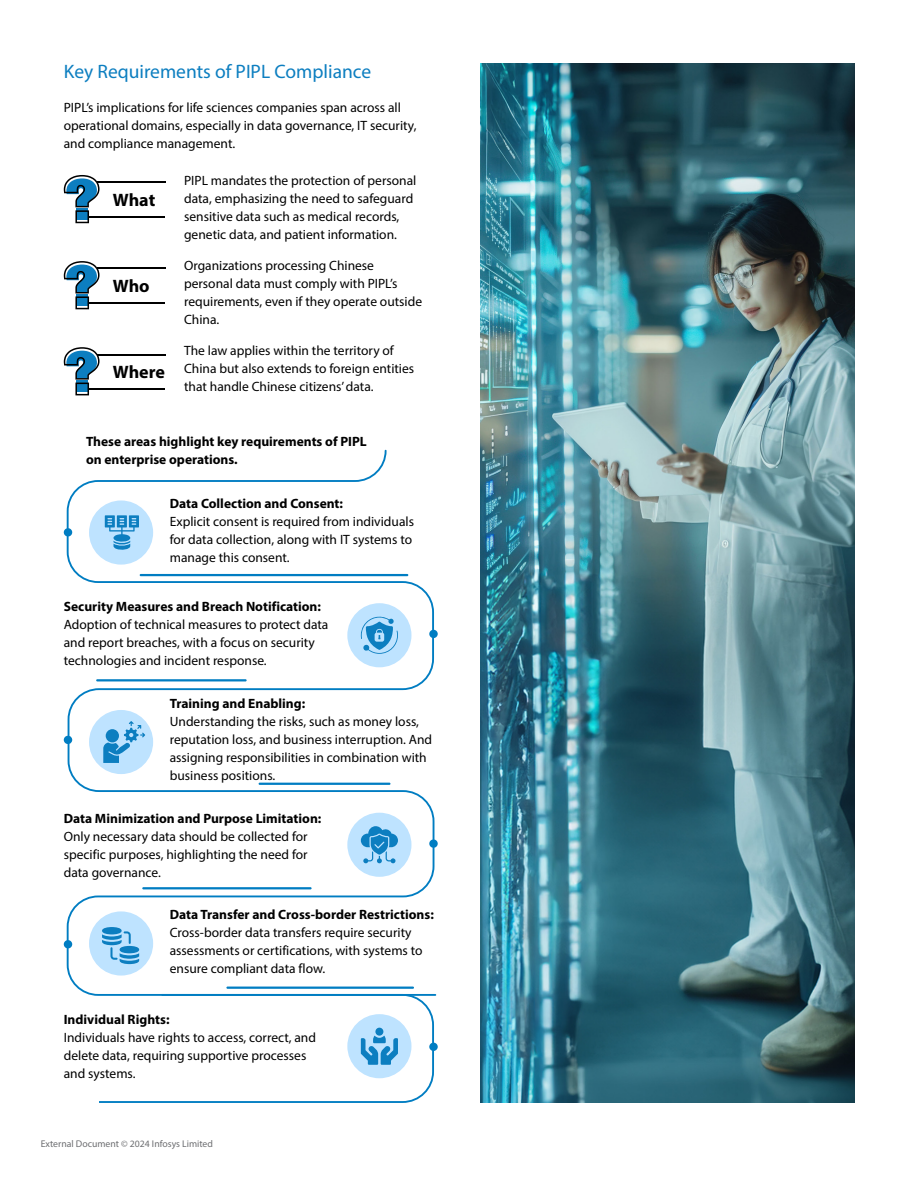
<style>
.page{position:relative;width:918px;height:1188px;background:#fff}
.page>*{position:absolute;margin:0;border:0;box-sizing:border-box;transform-origin:0 0}
.t1{font:19.5px "Myriad Pro";color:#0c7ec0}
.t2{font:700 18px "Myriad Pro";letter-spacing:-.01em;color:#000}
.t3{font:13.5px/18px "Myriad Pro";color:#000}
.t4{font:700 13.5px/18px "Myriad Pro";color:#000}
.t5{font:9.75px "Myriad Pro";color:#6d6e71}
</style>
<div class="page">
<img style="left:480px;top:64px;width:374px;height:1039px">
<hr style="left:97px;top:182px;width:68px;height:1px;background:#000">
<hr style="left:88px;top:216px;width:77px;height:2px;background:#000">
<svg style="left:64px;top:175px;width:36px;height:48px"></svg>
<hr style="left:97px;top:268px;width:68px;height:1px;background:#000">
<hr style="left:88px;top:302px;width:77px;height:2px;background:#000">
<svg style="left:64px;top:261px;width:36px;height:48px"></svg>
<hr style="left:97px;top:354px;width:68px;height:1px;background:#000">
<hr style="left:88px;top:388px;width:77px;height:2px;background:#000">
<svg style="left:64px;top:347px;width:36px;height:48px"></svg>
<svg style="left:64px;top:450px;width:374px;height:546px"></svg>
<hr style="left:140px;top:574px;width:268px;height:2px;background:#007dc2">
<hr style="left:96px;top:679px;width:151px;height:2px;background:#007dc2">
<hr style="left:259px;top:783px;width:131px;height:2px;background:#007dc2">
<hr style="left:142px;top:887px;width:170px;height:2px;background:#007dc2">
<hr style="left:226px;top:987px;width:188px;height:2px;background:#007dc2">
<div style="left:89px;top:500px;width:64px;height:65px;background:#bee3ff;border-radius:50%"></div>
<div style="left:89px;top:710px;width:64px;height:64px;background:#bee3ff;border-radius:50%"></div>
<div style="left:89px;top:911px;width:64px;height:65px;background:#bee3ff;border-radius:50%"></div>
<div style="left:347px;top:603px;width:64px;height:64px;background:#bee3ff;border-radius:50%"></div>
<div style="left:347px;top:813px;width:64px;height:64px;background:#bee3ff;border-radius:50%"></div>
<svg style="left:105px;top:515px;width:34px;height:35px"></svg>
<svg style="left:361px;top:616px;width:37px;height:38px"></svg>
<svg style="left:103px;top:721px;width:42px;height:42px"></svg>
<svg style="left:361px;top:826px;width:37px;height:38px"></svg>
<svg style="left:102px;top:927px;width:37px;height:37px"></svg>
<svg style="left:99px;top:994px;width:339px;height:109px"></svg>
<h1 class="t1" style="left:64px;top:60px;width:309px">Key Requirements of PIPL Compliance</h1>
<p class="t3" style="left:64px;top:98px;width:354px">PIPL’s implications for life sciences companies span across all operational domains, especially in data governance, IT security, and compliance management.</p>
<h2 class="t2" style="left:113px;top:188px;width:44px">What</h2>
<h2 class="t2" style="left:113px;top:274px;width:38px">Who</h2>
<h2 class="t2" style="left:113px;top:360px;width:54px">Where</h2>
<p class="t3" style="left:184px;top:171px;width:234px">PIPL mandates the protection of personal data, emphasizing the need to safeguard sensitive data such as medical records, genetic data, and patient information.</p>
<p class="t3" style="left:184px;top:256px;width:240px">Organizations processing Chinese personal data must comply with PIPL’s requirements, even if they operate outside<br>China.</p>
<p class="t3" style="left:184px;top:341px;width:232px">The law applies within the territory of<br>China but also extends to foreign entities that handle Chinese citizens’ data.</p>
<p class="t4" style="left:86px;top:432px;width:282px">These areas highlight key requirements of PIPL on enterprise operations.</p>
<p class="t4" style="left:170px;top:494px;width:175px">Data Collection and Consent:</p>
<p class="t3" style="left:170px;top:512px;width:246px">Explicit consent is required from individuals for data collection, along with IT systems to manage this consent.</p>
<p class="t4" style="left:64px;top:597px;width:259px">Security Measures and Breach Notification:</p>
<p class="t3" style="left:64px;top:616px;width:266px">Adoption of technical measures to protect data and report breaches, with a focus on security technologies and incident response.</p>
<p class="t4" style="left:170px;top:694px;width:137px">Training and Enabling:</p>
<p class="t3" style="left:170px;top:712px;width:264px">Understanding the risks, such as money loss, reputation loss, and business interruption. And assigning responsibilities in combination with business positions.</p>
<p class="t4" style="left:64px;top:809px;width:259px">Data Minimization and Purpose Limitation:</p>
<p class="t3" style="left:64px;top:827px;width:245px;text-align:justify">Only necessary data should be collected for specific purposes, highlighting the need for data governance.</p>
<p class="t4" style="left:170px;top:905px;width:266px">Data Transfer and Cross-border Restrictions:</p>
<p class="t3" style="left:170px;top:924px;width:254px">Cross-border data transfers require security assessments or certifications, with systems to ensure compliant data flow.</p>
<p class="t4" style="left:64px;top:1010px;width:107px">Individual Rights:</p>
<p class="t3" style="left:64px;top:1028px;width:254px">Individuals have rights to access, correct, and delete data, requiring supportive processes and systems.</p>
<p class="t5" style="left:41px;top:1138px;width:174px">External Document © 2024 Infosys Limited</p>
</div>
